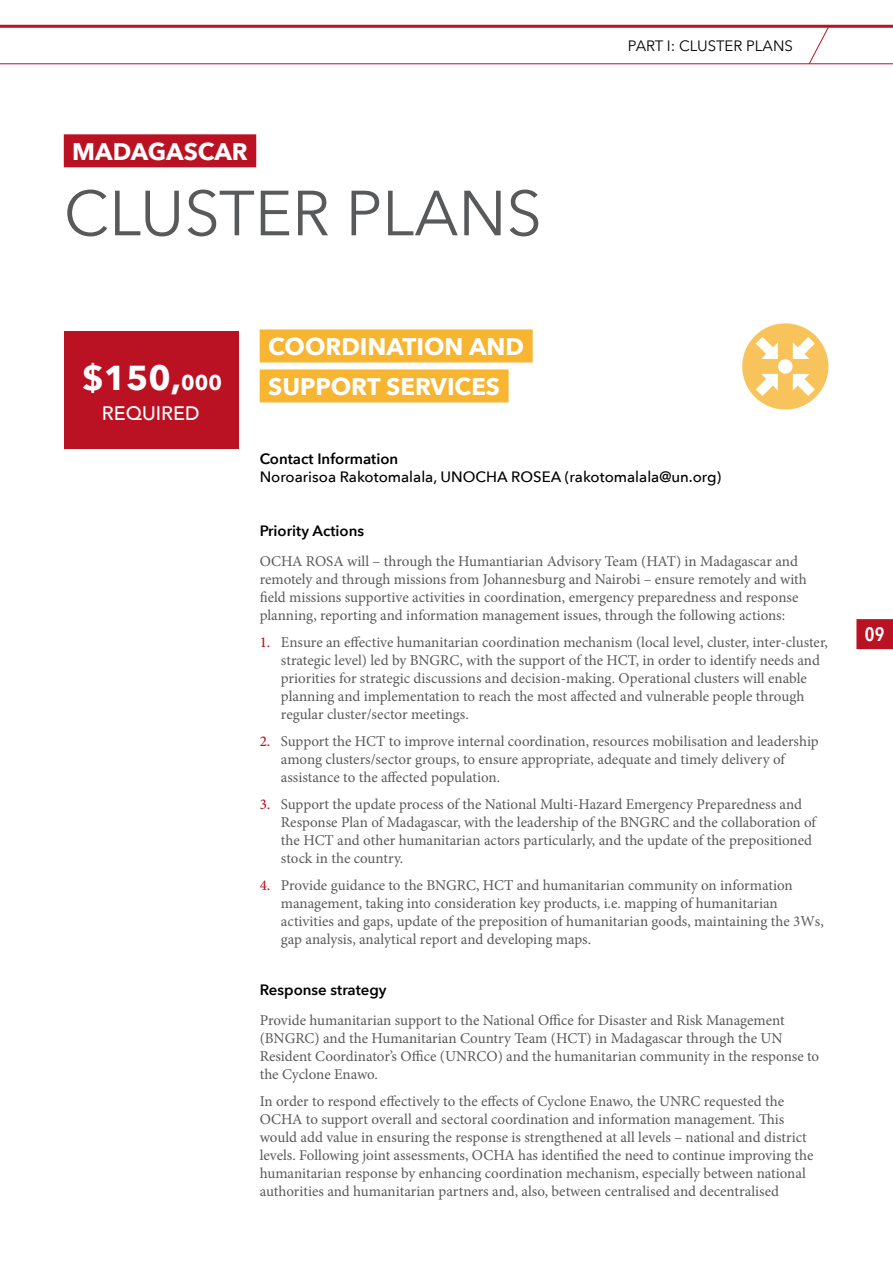
<style>
.page{position:relative;width:893px;height:1263px;background:#fff}
.page>*{position:absolute;margin:0;border:0;box-sizing:border-box;transform-origin:0 0}
.t1{font:63px "Avenir Next";color:#58595b}
.t2{font:700 34.5px "Avenir Next";color:#fff}
.t3{font:700 24px/39.9px "Avenir Next";color:#fff}
.t4{font:500 19.5px "Avenir";color:#fff}
.t5{font:600 19.5px "Avenir Next Condensed";color:#fff}
.t6{font:15px/18px "Minion Pro";letter-spacing:-.005em;color:#58595b}
.t7{font:500 15px "Avenir Next";color:#000}
.t8{font:600 15px "Avenir Next";color:#000}
.t9{font:15px "Avenir Next";letter-spacing:-.005em;color:#000}
.s1{font-size:21px}
.s2{font-weight:500;color:#ba1222}
</style>
<div class="page">
<div style="left:856px;top:619px;width:37px;height:30px;background:#ba1222"></div>
<hr style="left:0;top:63px;width:893px;height:1px;background:#ba1222">
<hr style="left:0;top:25px;width:893px;height:3px;background:#ba1222">
<svg style="left:808px;top:27px;width:22px;height:38px"></svg>
<div style="left:64px;top:134px;width:192px;height:33px;background:#ba1222"></div>
<div style="left:64px;top:332px;width:174px;height:117px;background:#ba1222"></div>
<div style="left:742px;top:323px;width:86px;height:87px;background:#f8c35b;border-radius:50%"></div>
<svg style="left:756px;top:337px;width:59px;height:59px"></svg>
<div style="left:260px;top:329px;width:273px;height:33px;background:#f7b532"></div>
<div style="left:260px;top:369px;width:249px;height:33px;background:#f7b532"></div>
<h3 class="t3" style="left:72px;top:131px;width:177px">MADAGASCAR</h3>
<h1 class="t1" style="left:64px;top:160px;width:480px">CLUSTER PLANS</h1>
<p class="t9" style="left:628px;top:33px;width:62px">PART I: CLUST</p>
<p class="t9" style="left:724px;top:33px;width:32px">ER PLANS</p>
<h2 class="t2" style="left:82px;top:348px;width:142px">$150,<span class="s1">000</span></h2>
<h3 class="t4" style="left:102px;top:396px;width:99px">REQUIRED</h3>
<h3 class="t3" style="left:268px;top:326px;width:257px">COORDINATION AND<br>SUPPORT SERVICES</h3>
<p class="t8" style="left:260px;top:446px;width:140px">Contact Information</p>
<p class="t7" style="left:260px;top:464px;width:463px">Noroarisoa Rakotomalala, UNOCHA ROSEA (rakotomalala@un.org)</p>
<p class="t8" style="left:260px;top:518px;width:106px">Priority Actions</p>
<p class="t6" style="left:260px;top:553px;width:549px">OCHA ROSA will – through the Humantiarian Advisory Team (HAT) in Madagascar and remotely and through missions from Johannesburg and Nairobi – ensure remotely and with field missions supportive activities in coordination, emergency preparedness and response planning, reporting and information management issues, through the following actions:</p>
<p class="t6" style="left:281px;top:634px;width:549px;text-indent:-21px"><span class="s2">1.</span> Ensure an effective humanitarian coordination mechanism (local level, cluster, inter-cluster, strategic level) led by BNGRC, with the support of the HCT, in order to identify needs and priorities for strategic discussions and decision-making. Operational clusters will enable planning and implementation to reach the most affected and vulnerable people through regular cluster/sector meetings.</p>
<p class="t6" style="left:281px;top:733px;width:539px;text-indent:-21px"><span class="s2">2.</span> Support the HCT to improve internal coordination, resources mobilisation and leadership among clusters/sector groups, to ensure appropriate, adequate and timely delivery of assistance to the affected population.</p>
<p class="t6" style="left:281px;top:796px;width:537px;text-indent:-21px"><span class="s2">3.</span> Support the update process of the National Multi-Hazard Emergency Preparedness and Response Plan of Madagascar, with the leadership of the BNGRC and the collaboration of the HCT and other humanitarian actors particularly, and the update of the prepositioned stock in the country.</p>
<p class="t6" style="left:281px;top:877px;width:544px;text-indent:-21px"><span class="s2">4.</span> Provide guidance to the BNGRC, HCT and humanitarian community on information management, taking into consideration key products, i.e. mapping of humanitarian activities and gaps, update of the preposition of humanitarian goods, maintaining the 3Ws, gap analysis, analytical report and developing maps.</p>
<p class="t8" style="left:260px;top:977px;width:128px">Response strategy</p>
<p class="t6" style="left:260px;top:1012px;width:561px">Provide humanitarian support to the National Office for Disaster and Risk Management (BNGRC) and the Humanitarian Country Team (HCT) in Madagascar through the UN Resident Coordinator’s Office (UNRCO) and the humanitarian community in the response to the Cyclone Enawo.</p>
<p class="t6" style="left:260px;top:1093px;width:555px">In order to respond effectively to the effects of Cyclone Enawo, the UNRC requested the OCHA to support overall and sectoral coordination and information management. This would add value in ensuring the response is strengthened at all levels – national and district levels. Following joint assessments, OCHA has identified the need to continue improving the humanitarian response by enhancing coordination mechanism, especially between national authorities and humanitarian partners and, also, between centralised and decentralised</p>
<h3 class="t5" style="left:865px;top:617px;width:21px">09</h3>
</div>
